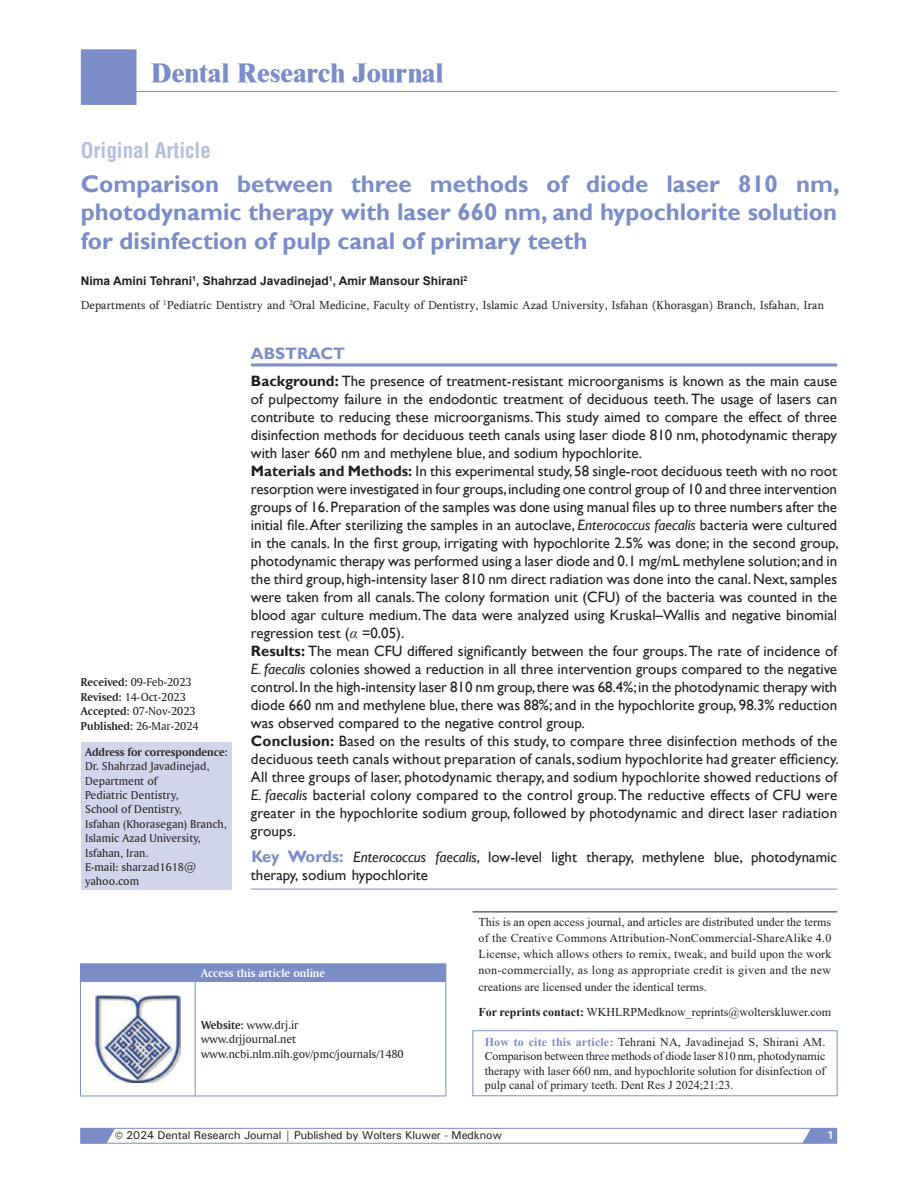
<style>
.page{position:relative;width:918px;height:1188px;background:#fff}
.page>*{position:absolute;margin:0;border:0;box-sizing:border-box;transform-origin:0 0}
.t1{font:800 27px "Times New Roman";color:#7a8dc7}
.AT{font:700 24px/28.8px "Gill Sans";color:#7a8dc7;text-align:justify}
.AH{font:700 condensed 21px "Helvetica";color:#b5bedf}
.ABSH{font:700 16.5px "Gill Sans";color:#7a8dc7}
.ABS{font:15px/18px "Gill Sans";color:#231f20;text-align:justify}
.KWD{font:15px/18px "Gill Sans";color:#231f20}
.C{font:12px/16.2px "Times New Roman";color:#231f20;text-align:justify}
.HTC{font:12px/14.4px "Times New Roman";color:#231f20;text-align:justify}
.ADD{font:12px/14.4px "Amerigo BT Roman A";color:#231f20}
.AFF{font:12px "Sylfaen";color:#231f20}
.HIS{font:12px "Amerigo BT Roman A";color:#231f20}
.Web{font:12px "Amerigo BT Roman A";color:#231f20}
.AU{font:700 12px "Arial";color:#231f20}
.AAO{font:12px "Amerigo BT Bold A";color:#fff}
.t2{font:500 11.25px "Univers";letter-spacing:-.01em;color:#231f20}
.t3{font:700 11.25px "Univers";color:#fff}
.s1{font-weight:700}
.s2{font-style:italic}
.s3{font-family:"Times New Roman";font-style:italic}
.s4{font-weight:700;font-size:16.5px;color:#7a8dc7}
.s5{font-family:"Amerigo BT Bold A"}
.s6{font-weight:700;color:#7a8dc7}
.s7{font-size:15px}
</style>
<div class="page">
<hr style="left:81px;top:91px;width:756px;height:1px;background:#778fd9">
<div style="left:81px;top:49px;width:56px;height:56px;background:#7a8dc7;border:1px solid #7a8dc7"></div>
<svg style="left:80px;top:1128px;width:757px;height:16px"></svg>
<hr style="left:251px;top:363px;width:586px;height:3px;background:#7a8dc7">
<hr style="left:251px;top:889px;width:586px;height:1px;background:#7a8dc7">
<div style="left:80px;top:964px;width:366px;height:17px;background:#7a8dc7"></div>
<svg style="left:446px;top:964px;width:1px;height:17px"></svg>
<hr style="left:80px;top:982px;width:1px;height:114px;background:#7a8dc7">
<hr style="left:80px;top:981px;width:115px;height:1px;background:#7a8dc7">
<hr style="left:80px;top:1096px;width:115px;height:1px;background:#7a8dc7">
<hr style="left:195px;top:982px;width:1px;height:114px;background:#7a8dc7">
<hr style="left:195px;top:981px;width:251px;height:1px;background:#7a8dc7">
<hr style="left:446px;top:982px;width:1px;height:114px;background:#7a8dc7">
<hr style="left:195px;top:1096px;width:251px;height:1px;background:#7a8dc7">
<img style="left:96px;top:995px;width:84px;height:87px">
<div style="left:472px;top:1030px;width:366px;height:66px;border:1px solid #7a8dc7"></div>
<hr style="left:473px;top:912px;width:364px;height:1px;background:#231f20">
<div style="left:81px;top:742px;width:151px;height:148px;background:#d1d5eb"></div>
<h1 class="t1" style="left:151px;top:57px;width:294px">Dental Research Journal</h1>
<p class="AH" style="left:81px;top:136px;width:132px">Original Article</p>
<p class="AT" style="left:81px;top:170px;width:760px">Comparison between three methods of diode laser 810 nm, photodynamic therapy with laser 660 nm, and hypochlorite solution for disinfection of pulp canal of primary teeth</p>
<p class="AU" style="left:81px;top:273px;width:388px">Nima Amini Tehrani<sup>1</sup>, Shahrzad Javadinejad<sup>1</sup>, Amir Mansour Shirani<sup>2</sup></p>
<p class="AFF" style="left:81px;top:297px;width:745px">Departments of <sup>1</sup>Pediatric Dentistry and <sup>2</sup>Oral Medicine, Faculty of Dentistry, Islamic Azad University, Isfahan (Khorasgan) Branch, Isfahan, Iran</p>
<p class="ABSH" style="left:251px;top:344px;width:96px">ABSTRACT</p>
<p class="ABS" style="left:251px;top:372px;width:588px"><span class="s1">Background:</span> The presence of treatment‑resistant microorganisms is known as the main cause of pulpectomy failure in the endodontic treatment of deciduous teeth. The usage of lasers can contribute to reducing these microorganisms. This study aimed to compare the effect of three disinfection methods for deciduous teeth canals using laser diode 810 nm, photodynamic therapy with laser 660 nm and methylene blue, and sodium hypochlorite.</p>
<p class="ABS" style="left:251px;top:462px;width:589px"><span class="s1">Materials and Methods:</span> In this experimental study, 58 single‑root deciduous teeth with no root resorption were investigated in four groups, including one control group of 10 and three intervention groups of 16. Preparation of the samples was done using manual files up to three numbers after the initial file. After sterilizing the samples in an autoclave, <span class="s2">Enterococcus faecalis</span> bacteria were cultured in the canals. In the first group, irrigating with hypochlorite 2.5% was done; in the second group, photodynamic therapy was performed using a laser diode and 0.1 mg/mL methylene solution; and in the third group, high‑intensity laser 810 nm direct radiation was done into the canal. Next, samples were taken from all canals. The colony formation unit (CFU) of the bacteria was counted in the blood agar culture medium. The data were analyzed using Kruskal–Wallis and negative binomial regression test (<span class="s3">α</span> =0.05).</p>
<p class="ABS" style="left:251px;top:642px;width:588px"><span class="s1">Results:</span> The mean CFU differed significantly between the four groups. The rate of incidence of <span class="s2">E. faecalis</span> colonies showed a reduction in all three intervention groups compared to the negative control. In the high‑intensity laser 810 nm group, there was 68.4%; in the photodynamic therapy with diode 660 nm and methylene blue, there was 88%; and in the hypochlorite group, 98.3% reduction was observed compared to the negative control group.</p>
<p class="ABS" style="left:251px;top:732px;width:589px"><span class="s1">Conclusion:</span> Based on the results of this study, to compare three disinfection methods of the deciduous teeth canals without preparation of canals, sodium hypochlorite had greater efficiency.<br>All three groups of laser, photodynamic therapy, and sodium hypochlorite showed reductions of <span class="s2">E. faecalis</span> bacterial colony compared to the control group. The reductive effects of CFU were greater in the hypochlorite sodium group, followed by photodynamic and direct laser radiation groups.</p>
<p class="KWD" style="left:251px;top:848px;width:588px"><span class="s4">Key Words:</span> <span class="s2">Enterococcus faecalis</span>, low‑level light therapy, methylene blue, photodynamic therapy, sodium hypochlorite</p>
<p class="HIS" style="left:81px;top:675px;width:112px"><span class="s5">Received:</span> 09‑Feb‑2023</p>
<p class="HIS" style="left:81px;top:690px;width:106px"><span class="s5">Revised:</span> 14‑Oct‑2023</p>
<p class="HIS" style="left:81px;top:704px;width:116px"><span class="s5">Accepted:</span> 07‑Nov‑2023</p>
<p class="HIS" style="left:81px;top:718px;width:119px"><span class="s5">Published:</span> 26-Mar-2024</p>
<p class="ADD" style="left:85px;top:744px;width:144px"><span class="s5">Address for correspondence:<br></span>Dr. Shahrzad Javadinejad,<br>Department of<br>Pediatric Dentistry,<br>School of Dentistry,<br>Isfahan (Khorasegan) Branch,<br>Islamic Azad University,<br>Isfahan, Iran.<br>E‑mail: sharzad1618@ yahoo.com</p>
<p class="AAO" style="left:201px;top:966px;width:125px">Access this article online</p>
<p class="C" style="left:479px;top:913px;width:354px">This is an open access journal, and articles are distributed under the terms of the Creative Commons Attribution‑NonCommercial‑ShareAlike 4.0<br>License, which allows others to remix, tweak, and build upon the work non‑commercially, as long as appropriate credit is given and the new creations are licensed under the identical terms.</p>
<p class="C" style="left:479px;top:1003px;width:354px"><span class="s1">For reprints contact:</span> WKHLRPMedknow_reprints@wolterskluwer.com</p>
<p class="Web" style="left:201px;top:1018px;width:99px"><span class="s5">Website:</span> www.drj.ir</p>
<p class="Web" style="left:201px;top:1032px;width:97px">www.drjjournal.net</p>
<p class="Web" style="left:201px;top:1046px;width:204px">www.ncbi.nlm.nih.gov/pmc/journals/1480</p>
<p class="HTC" style="left:485px;top:1034px;width:342px"><span class="s6">How to cite this article:</span> Tehrani NA, Javadinejad S, Shirani AM.<br>Comparison between three methods of diode laser 810 nm, photodynamic therapy with laser 660 nm, and hypochlorite solution for disinfection of pulp canal of primary teeth. Dent Res J 2024;21:23.</p>
<p class="t2" style="left:115px;top:1128px;width:388px"><span class="s7">©</span> 2024 Dental Research Journal | Published by Wolters Kluwer - Medknow</p>
<p class="t3" style="left:827px;top:1128px;width:9px">1</p>
</div>
